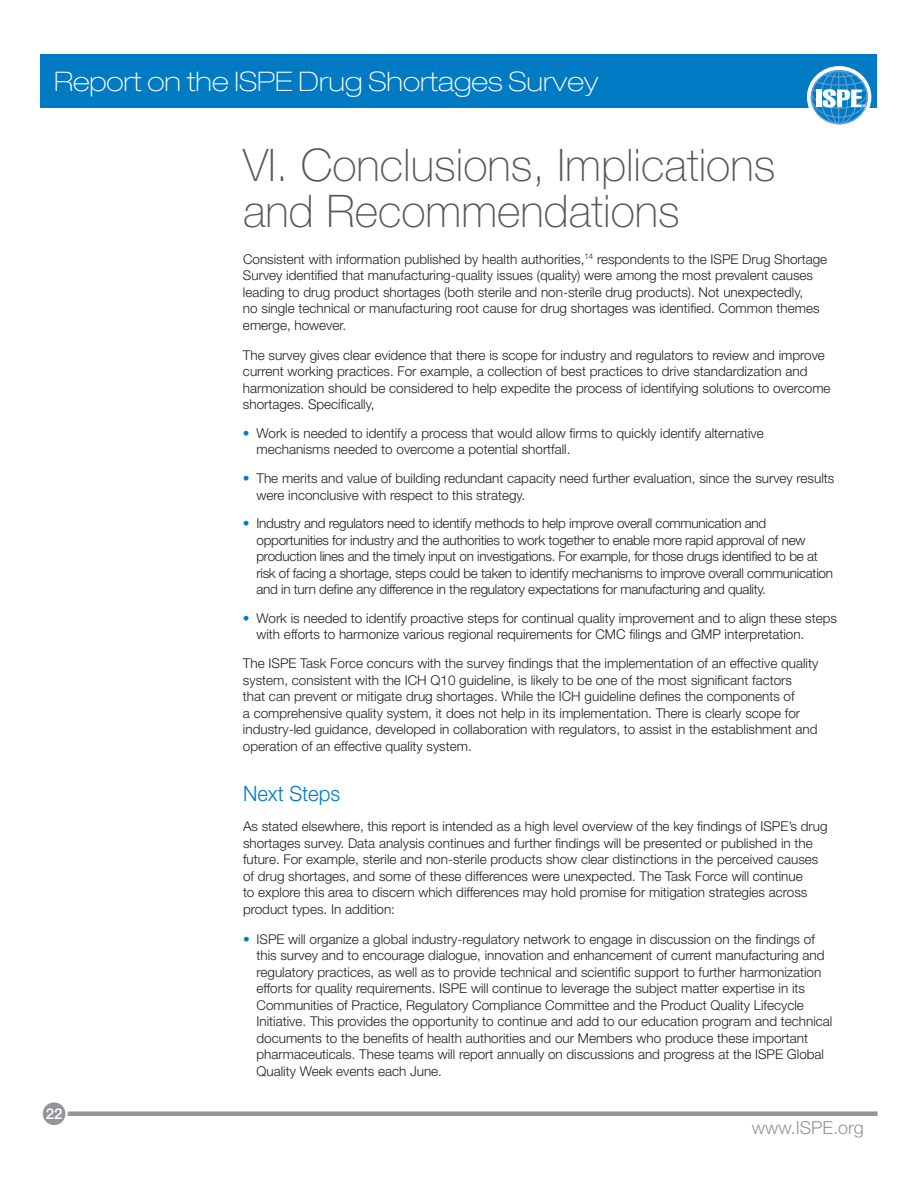
<style>
.page{position:relative;width:918px;height:1188px;background:#fff}
.page>*{position:absolute;margin:0;border:0;box-sizing:border-box;transform-origin:0 0}
.t1{font:100 45px/46.5px "Helvetica Neue LT Std";color:#57585a}
.t2{font:100 expanded 27px "Helvetica Neue LT Std";color:#fff}
.t3{font:300 21px "Helvetica Neue LT Std";color:#007bc3}
.t4{font:300 18px "Helvetica Neue LT Std";color:#939598}
.t5{font:500 15px "Helvetica Neue LT Std";color:#fff}
.t6{font:300 13.5px/16.5px "Helvetica Neue LT Std";color:#231f20}
.t7{font:300 13.5px/16.5px "Helvetica Neue LT Std";letter-spacing:-.02em;color:#231f20}
.s1{color:#007bc3}
</style>
<div class="page">
<hr style="left:47px;top:1112px;width:831px;height:4px;background:#939598">
<div style="left:40px;top:54px;width:838px;height:54px;background:#007bc3"></div>
<svg style="left:807px;top:66px;width:64px;height:61px"></svg>
<svg style="left:811px;top:70px;width:56px;height:53px"></svg>
<hr style="left:838px;top:70px;width:1px;height:54px;background:#61a1d7">
<div style="left:820px;top:70px;width:37px;height:54px;border:1px solid #61a1d7;border-radius:50%"></div>
<div style="left:830px;top:70px;width:18px;height:54px;border:1px solid #61a1d7;border-radius:50%"></div>
<svg style="left:810px;top:66px;width:59px;height:52px"></svg>
<svg style="left:40px;top:1100px;width:28px;height:27px"></svg>
<div style="left:43px;top:1102px;width:22px;height:23px;background:#939598;border-radius:50%"></div>
<h2 class="t2" style="left:54px;top:66px;width:546px">Report on the ISPE Drug Shortages Survey</h2>
<p class="t5" style="left:46px;top:1105px;width:18px">22</p>
<h1 class="t1" style="left:243px;top:141px;width:534px">VI. Conclusions, Implications and Recommendations</h1>
<p class="t6" style="left:243px;top:251px;width:586px">Consistent with information published by health authorities,<sup>14</sup> respondents to the ISPE Drug Shortage Survey identified that manufacturing-quality issues (quality) were among the most prevalent causes leading to drug product shortages (both sterile and non-sterile drug products). Not unexpectedly,<br>no single technical or manufacturing root cause for drug shortages was identified. Common themes emerge, however.</p>
<p class="t6" style="left:243px;top:347px;width:589px">The survey gives clear evidence that there is scope for industry and regulators to review and improve current working practices. For example, a collection of best practices to drive standardization and harmonization should be considered to help expedite the process of identifying solutions to overcome shortages. Specifically,</p>
<p class="t6" style="left:256px;top:425px;width:509px;text-indent:-14px"><span class="s1">•</span> Work is needed to identify a process that would allow firms to quickly identify alternative mechanisms needed to overcome a potential shortfall.</p>
<p class="t6" style="left:256px;top:470px;width:579px;text-indent:-14px"><span class="s1">•</span> The merits and value of building redundant capacity need further evaluation, since the survey results were inconclusive with respect to this strategy.</p>
<p class="t7" style="left:256px;top:515px;width:578px;text-indent:-14px"><span class="s1">•</span> Industry and regulators need to identify methods to help improve overall communication and opportunities for industry and the authorities to work together to enable more rapid approval of new production lines and the timely input on investigations. For example, for those drugs identified to be at risk of facing a shortage, steps could be taken to identify mechanisms to improve overall communication and in turn define any difference in the regulatory expectations for manufacturing and quality.</p>
<p class="t6" style="left:256px;top:610px;width:582px;text-indent:-14px"><span class="s1">•</span> Work is needed to identify proactive steps for continual quality improvement and to align these steps with efforts to harmonize various regional requirements for CMC filings and GMP interpretation.</p>
<p class="t6" style="left:243px;top:655px;width:577px">The ISPE Task Force concurs with the survey findings that the implementation of an effective quality system, consistent with the ICH Q10 guideline, is likely to be one of the most significant factors<br>that can prevent or mitigate drug shortages. While the ICH guideline defines the components of<br>a comprehensive quality system, it does not help in its implementation. There is clearly scope for industry-led guidance, developed in collaboration with regulators, to assist in the establishment and operation of an effective quality system.</p>
<h3 class="t3" style="left:243px;top:781px;width:99px">Next Steps</h3>
<p class="t6" style="left:243px;top:818px;width:586px">As stated elsewhere, this report is intended as a high level overview of the key findings of ISPE’s drug shortages survey. Data analysis continues and further findings will be presented or published in the future. For example, sterile and non-sterile products show clear distinctions in the perceived causes of drug shortages, and some of these differences were unexpected. The Task Force will continue<br>to explore this area to discern which differences may hold promise for mitigation strategies across product types. In addition:</p>
<p class="t6" style="left:256px;top:931px;width:577px;text-indent:-14px"><span class="s1">•</span> ISPE will organize a global industry-regulatory network to engage in discussion on the findings of this survey and to encourage dialogue, innovation and enhancement of current manufacturing and regulatory practices, as well as to provide technical and scientific support to further harmonization efforts for quality requirements. ISPE will continue to leverage the subject matter expertise in its Communities of Practice, Regulatory Compliance Committee and the Product Quality Lifecycle Initiative. This provides the opportunity to continue and add to our education program and technical documents to the benefits of health authorities and our Members who produce these important pharmaceuticals. These teams will report annually on discussions and progress at the ISPE Global Quality Week events each June.</p>
<h3 class="t4" style="left:752px;top:1117px;width:114px">www.ISPE.org</h3>
</div>
